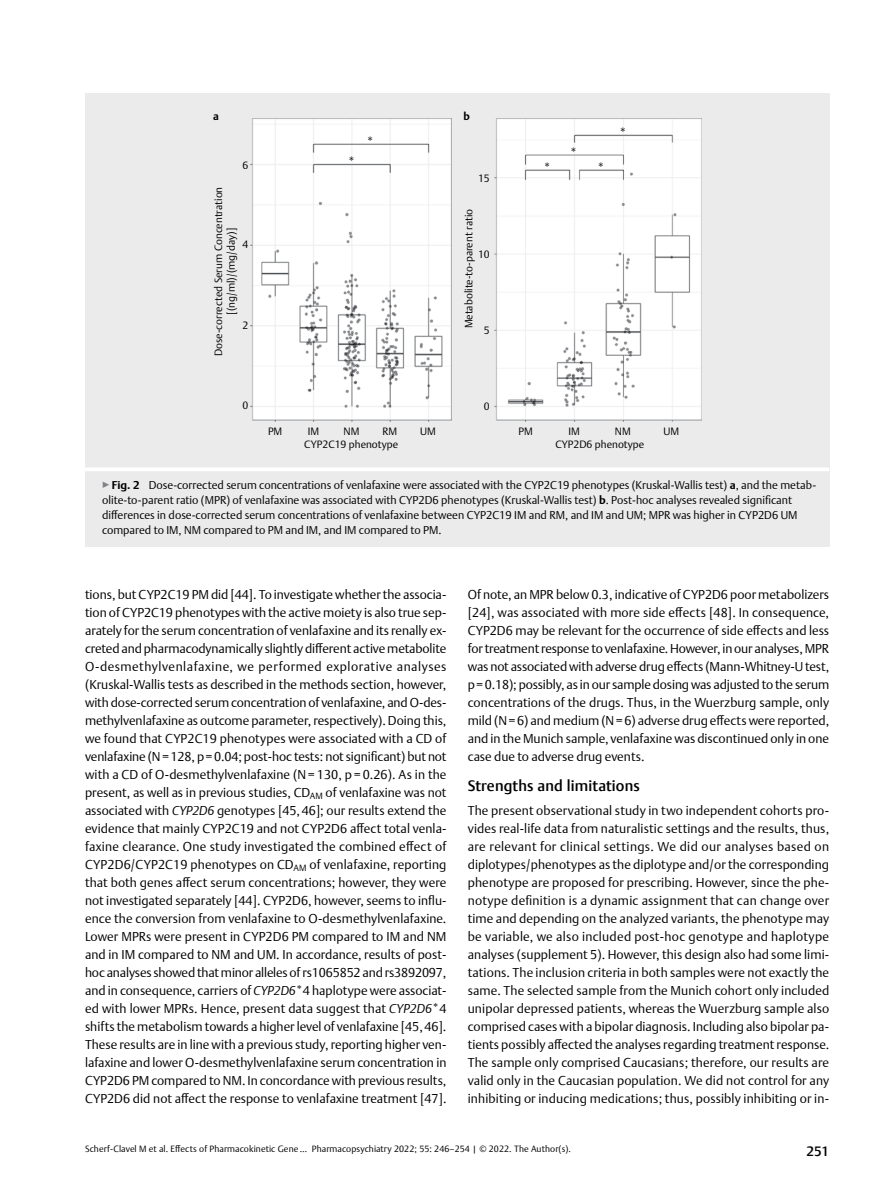
<style>
.page{position:relative;width:893px;height:1191px;background:#fff}
.page>*{position:absolute;margin:0;border:0;box-sizing:border-box;transform-origin:0 0}
.t1{font:500 15px "Thieme Argo 2011";letter-spacing:.01em;color:#000}
.t2{font:300 13.5px "Thieme Argo 2011";color:#000}
.t3{font:500 13.5px "Thieme Argo 2011";color:#000}
.t4{font:300 12.75px/18px "Thieme Argo 2011";color:#000;text-align:justify}
.t5{font:300 11.25px/15px "Thieme Argo 2011";color:#000}
.t6{font:700 10.8px "Thieme Argo 2011";color:#000}
.t7{font:300 10.5px/12.6px "Thieme Argo 2011";color:#000;text-align:center}
.t8{font:300 9px "Thieme Argo 2011";letter-spacing:.01em;color:#000}
.s1{color:#808285}
.s2{font-weight:700}
.s3{font-style:italic}
</style>
<div class="page">
<div style="left:85px;top:94px;width:744px;height:374px;background:#ebebec"></div>
<img style="left:250px;top:118px;width:201px;height:303px">
<img style="left:494px;top:118px;width:207px;height:303px">
<div style="left:85px;top:468px;width:744px;height:79px;background:#ebebec"></div>
<hr style="left:85px;top:467px;width:744px;height:4px;background:#fff">
<p class="t6" style="left:213px;top:109px;width:7px">a</p>
<p class="t6" style="left:463px;top:109px;width:8px">b</p>
<p class="t2" style="left:366px;top:133px;width:9px">*</p>
<p class="t7" style="left:242px;top:158px;width:7px">6</p>
<p class="t7" style="left:212px;top:356px;width:171px;rotate:-90deg">Dose-corrected Serum Concentration [(ng/ml)/(mg/day)]</p>
<p class="t7" style="left:242px;top:238px;width:7px">4</p>
<p class="t7" style="left:242px;top:319px;width:7px">2</p>
<p class="t7" style="left:242px;top:399px;width:7px">0</p>
<p class="t2" style="left:348px;top:153px;width:9px">*</p>
<p class="t7" style="left:478px;top:171px;width:13px">15</p>
<p class="t7" style="left:462px;top:328px;width:121px;rotate:-90deg">Metabolite-to-parent ratio</p>
<p class="t7" style="left:478px;top:247px;width:13px">10</p>
<p class="t7" style="left:484px;top:323px;width:7px">5</p>
<p class="t7" style="left:484px;top:399px;width:7px">0</p>
<p class="t2" style="left:543px;top:159px;width:9px">*</p>
<p class="t2" style="left:570px;top:144px;width:9px">*</p>
<p class="t2" style="left:597px;top:159px;width:9px">*</p>
<p class="t2" style="left:619px;top:124px;width:9px">*</p>
<p class="t7" style="left:268px;top:424px;width:16px">PM</p>
<p class="t7" style="left:308px;top:424px;width:13px">IM</p>
<p class="t7" style="left:344px;top:424px;width:17px">NM</p>
<p class="t7" style="left:382px;top:424px;width:16px">RM</p>
<p class="t7" style="left:420px;top:424px;width:17px">UM</p>
<p class="t7" style="left:519px;top:424px;width:16px">PM</p>
<p class="t7" style="left:569px;top:424px;width:13px">IM</p>
<p class="t7" style="left:615px;top:424px;width:17px">NM</p>
<p class="t7" style="left:664px;top:424px;width:17px">UM</p>
<p class="t7" style="left:304px;top:437px;width:95px">CYP2C19 phenotype</p>
<p class="t7" style="left:555px;top:437px;width:90px">CYP2D6 phenotype</p>
<p class="t5" style="left:102px;top:477px;width:716px"><span class="s1">▶</span><span class="s2">Fig. 2</span> Dose-corrected serum concentrations of venlafaxine were associated with the CYP2C19 phenotypes (Kruskal-Wallis test) <span class="s2">a</span>, and the metab&shy;olite-to-parent ratio (MPR) of venlafaxine was associated with CYP2D6 phenotypes (Kruskal-Wallis test) <span class="s2">b</span>. Post-hoc analyses revealed significant differences in dose-corrected serum concentrations of venlafaxine between CYP2C19 IM and RM, and IM and UM; MPR was higher in CYP2D6 UM compared to IM, NM compared to PM and IM, and IM compared to PM.</p>
<p class="t4" style="left:85px;top:585px;width:363px">tions, but CYP2C19 PM did [44]. To investigate whether the associa&shy;tion of CYP2C19 phenotypes with the active moiety is also true sep&shy;arately for the serum concentration of venlafaxine and its renally ex&shy;creted and pharmacodynamically slightly different active metabolite O-desmethylvenlafaxine, we performed explorative analyses (Kruskal-Wallis tests as described in the methods section, however, with dose-corrected serum concentration of venlafaxine, and O-des&shy;methylvenlafaxine as outcome parameter, respectively). Doing this, we found that CYP2C19 phenotypes were associated with a CD of venlafaxine (N=128, p=0.04; post-hoc tests: not significant) but not with a CD of O-desmethylvenlafaxine (N=130, p=0.26). As in the present, as well as in previous studies, CD<sub>AM</sub> of venlafaxine was not associated with <span class="s3">CYP2D6</span> genotypes [45,46]; our results extend the evidence that mainly CYP2C19 and not CYP2D6 affect total venla&shy;faxine clearance. One study investigated the combined effect of CYP2D6/CYP2C19 phenotypes on CD<sub>AM</sub> of venlafaxine, reporting that both genes affect serum concentrations; however, they were not investigated separately [44]. CYP2D6, however, seems to influ&shy;ence the conversion from venlafaxine to O-desmethylvenlafaxine.<br>Lower MPRs were present in CYP2D6 PM compared to IM and NM and in IM compared to NM and UM. In accordance, results of post&shy;hoc analyses showed that minor alleles of rs1065852 and rs3892097, and in consequence, carriers of <span class="s3">CYP2D6</span>*4 haplotype were associat&shy;ed with lower MPRs. Hence, present data suggest that <span class="s3">CYP2D6</span>*4 shifts the metabolism towards a higher level of venlafaxine [45,46].<br>These results are in line with a previous study, reporting higher ven&shy;lafaxine and lower O-desmethylvenlafaxine serum concentration in CYP2D6 PM compared to NM. In concordance with previous results, CYP2D6 did not affect the response to venlafaxine treatment [47].</p>
<p class="t4" style="left:468px;top:585px;width:363px">Of note, an MPR below 0.3, indicative of CYP2D6 poor metabolizers [24], was associated with more side effects [48]. In consequence, CYP2D6 may be relevant for the occurrence of side effects and less for treatment response to venlafaxine. However, in our analyses, MPR was not associated with adverse drug effects (Mann-Whitney-U test, p=0.18); possibly, as in our sample dosing was adjusted to the serum concentrations of the drugs. Thus, in the Wuerzburg sample, only mild (N=6) and medium (N=6) adverse drug effects were reported, and in the Munich sample, venlafaxine was discontinued only in one case due to adverse drug events.</p>
<p class="t1" style="left:468px;top:775px;width:174px">Strengths and limitations</p>
<p class="t4" style="left:468px;top:801px;width:363px">The present observational study in two independent cohorts pro&shy;vides real-life data from naturalistic settings and the results, thus, are relevant for clinical settings. We did our analyses based on diplotypes/phenotypes as the diplotype and/or the corresponding phenotype are proposed for prescribing. However, since the phe&shy;notype definition is a dynamic assignment that can change over time and depending on the analyzed variants, the phenotype may be variable, we also included post-hoc genotype and haplotype analyses (supplement 5). However, this design also had some limi&shy;tations. The inclusion criteria in both samples were not exactly the same. The selected sample from the Munich cohort only included unipolar depressed patients, whereas the Wuerzburg sample also comprised cases with a bipolar diagnosis. Including also bipolar pa&shy;tients possibly affected the analyses regarding treatment response.<br>The sample only comprised Caucasians; therefore, our results are valid only in the Caucasian population. We did not control for any inhibiting or inducing medications; thus, possibly inhibiting or in-</p>
<p class="t8" style="left:85px;top:1143px;width:487px">Scherf-Clavel M et al. Effects of Pharmacokinetic Gene … Pharmacopsychiatry 2022; 55: 246–254 | © 2022. The Author(s).</p>
<p class="t3" style="left:806px;top:1142px;width:24px">251</p>
</div>
